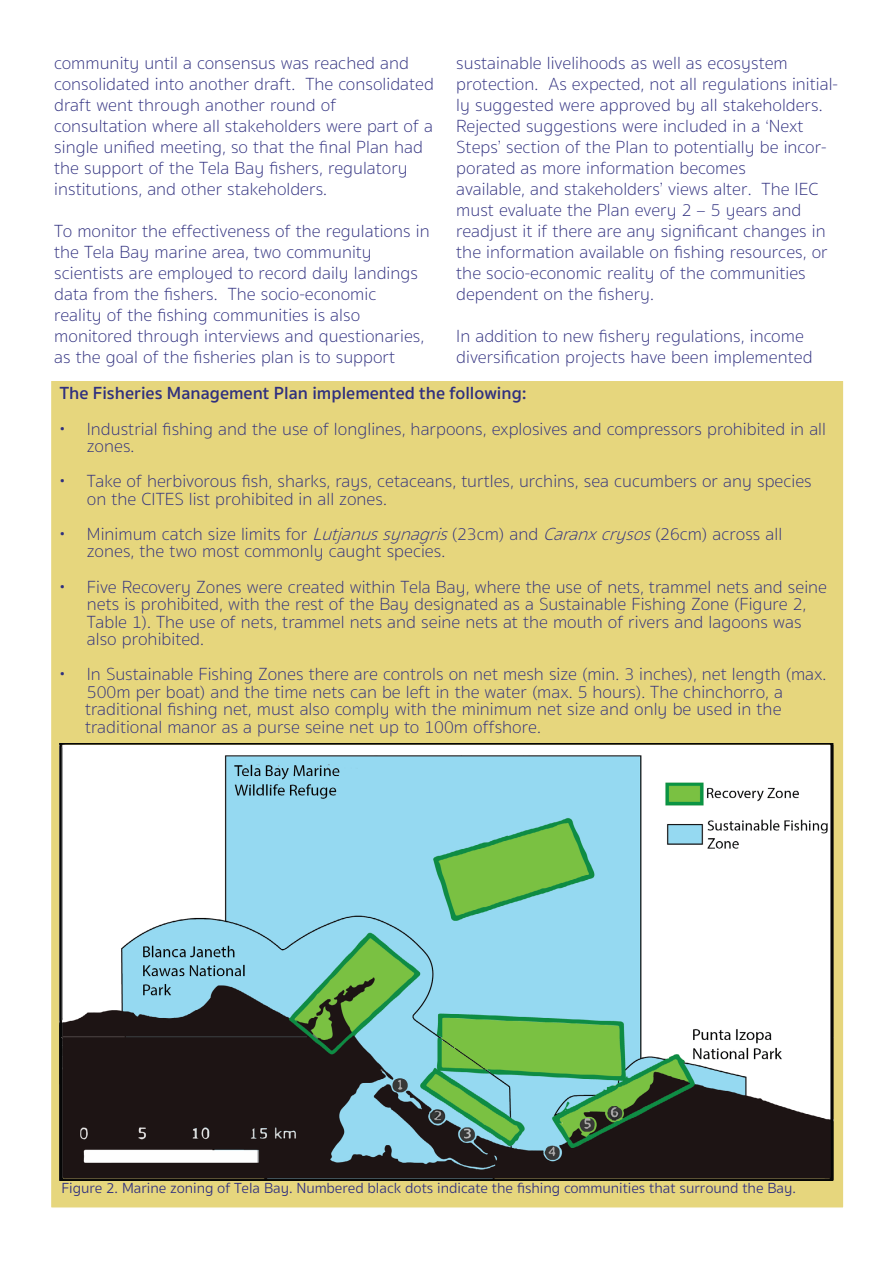
<style>
.page{position:relative;width:893px;height:1263px;background:#fff}
.page>*{position:absolute;margin:0;border:0;box-sizing:border-box;transform-origin:0 0}
.t1{font:100 18px/21px "Sukhumvit Set";color:#2f2f7f}
.t2{font:600 18px "Sukhumvit Set";color:#2f2f7f}
.t3{font:300 15px "Sukhumvit Set";color:#2f2f7f}
.s1{font-style:italic}
</style>
<div class="page">
<div style="left:50px;top:379px;width:795px;height:830px;background:#e6d67d;border:2px solid #fff"></div>
<img style="left:60px;top:743px;width:773px;height:438px">
<p class="t1" style="left:54px;top:53px;width:381px">community until a consensus was reached and consolidated into another draft. The consolidated draft went through another round of<br>consultation where all stakeholders were part of a single unified meeting, so that the final Plan had the support of the Tela Bay fishers, regulatory institutions, and other stakeholders.</p>
<p class="t1" style="left:54px;top:221px;width:377px">To monitor the effectiveness of the regulations in the Tela Bay marine area, two community scientists are employed to record daily landings data from the fishers. The socio-economic<br>reality of the fishing communities is also monitored through interviews and questionaries, as the goal of the fisheries plan is to support</p>
<p class="t1" style="left:456px;top:53px;width:383px">sustainable livelihoods as well as ecosystem protection. As expected, not all regulations initial&shy;ly suggested were approved by all stakeholders.<br>Rejected suggestions were included in a ‘Next Steps’ section of the Plan to potentially be incor&shy;porated as more information becomes<br>available, and stakeholders’ views alter. The IEC must evaluate the Plan every 2 – 5 years and readjust it if there are any significant changes in the information available on fishing resources, or the socio-economic reality of the communities dependent on the fishery.</p>
<p class="t1" style="left:456px;top:326px;width:358px">In addition to new fishery regulations, income diversification projects have been implemented</p>
<p class="t2" style="left:60px;top:380px;width:468px">The Fisheries Management Plan implemented the following:</p>
<p class="t1" style="left:87px;top:420px;width:741px;line-height:17.5px;text-indent:-27px">• Industrial fishing and the use of longlines, harpoons, explosives and compressors prohibited in all zones.</p>
<p class="t1" style="left:87px;top:473px;width:726px;line-height:17.5px;text-indent:-27px">• Take of herbivorous fish, sharks, rays, cetaceans, turtles, urchins, sea cucumbers or any species on the CITES list prohibited in all zones.</p>
<p class="t1" style="left:87px;top:525px;width:697px;line-height:17.5px;text-indent:-27px">• Minimum catch size limits for <span class="s1">Lutjanussynagris</span>(23cm) and <span class="s1">Caranxcrysos</span>(26cm) across all zones, the two most commonly caught species.</p>
<p class="t1" style="left:87px;top:578px;width:742px;line-height:17.5px;text-indent:-27px">• Five Recovery Zones were created within Tela Bay, where the use of nets, trammel nets and seine nets is prohibited, with the rest of the Bay designated as a Sustainable Fishing Zone (Figure 2, Table 1). The use of nets, trammel nets and seine nets at the mouth of rivers and lagoons was also prohibited.</p>
<p class="t1" style="left:85px;top:666px;width:743px;line-height:17.5px;text-indent:-25px">• In Sustainable Fishing Zones there are controls on net mesh size (min. 3 inches), net length (max.<br>500m per boat) and the time nets can be left in the water (max. 5 hours). The chinchorro, a traditional fishing net, must also comply with the minimum net size and only be used in the traditional manor as a purse seine net up to 100m offshore.</p>
<p class="t3" style="left:61px;top:1178px;width:736px">Figure 2. Marine zoning of Tela Bay. Numbered black dots indicate the fishing communities that surround the Bay.</p>
</div>
